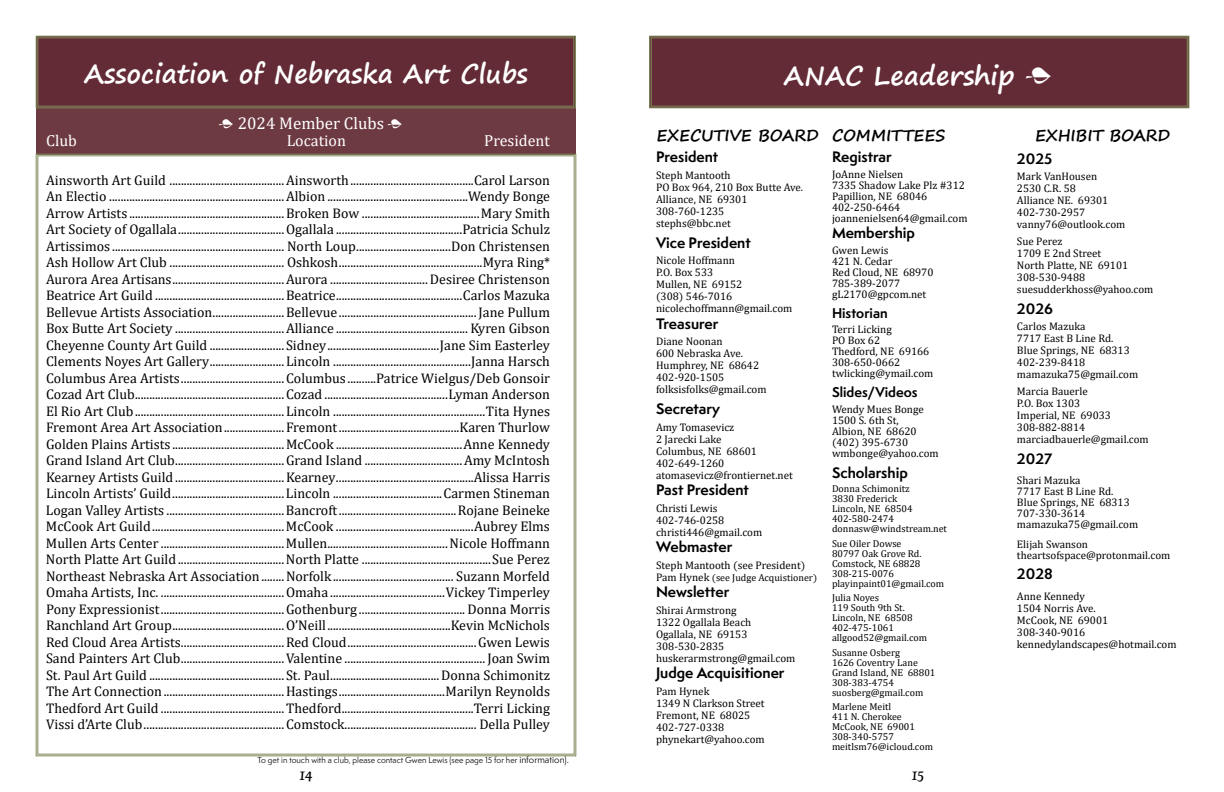
<style>
.page{position:relative;width:1224px;height:792px;background:#fff}
.page>*{position:absolute;margin:0;border:0;box-sizing:border-box;transform-origin:0 0}
.t1{font:700 26px "Segoe Print";color:#fff}
.t2{font:17px "Cambria Math";color:#fff}
.t3{font:700 16px "Segoe Print";color:#000}
.t4{font:16px "Cambria Math";color:#fff}
.t5{font:14px/16.5px "Cambria Math";color:#000;text-align:justify}
.t6{font:700 14px "Semplicita Pro";color:#000}
.t7{font:14px "Fertigo Pro Script";color:#000}
.t8{font:700 13px "Semplicita Pro";color:#000}
.t9{font:11px/12px "Cambria Math";color:#000}
.t10{font:10px/10px "Cambria Math";color:#000}
.t11{font:8px "Semplicita Pro";color:#000}
.s1{font-family:"Minion Pro";font-weight:400;font-size:36px}
.s2{font-family:"Minion Pro";font-size:20px}
.s3{font-size:11px}
.s4{font-size:9px}
</style>
<div class="page">
<div style="left:36px;top:108px;width:540px;height:47px;background:#6e3a42"></div>
<svg style="left:36px;top:36px;width:540px;height:72px;background:#643037"></svg>
<svg style="left:36px;top:154px;width:540px;height:602px"></svg>
<svg style="left:649px;top:36px;width:540px;height:72px;background:#643038"></svg>
<h1 class="t1" style="left:84px;top:50px;width:445px">Association of Nebraska Art Clubs</h1>
<h1 class="t1" style="left:784px;top:52px;width:270px">ANAC Leadership <span class="s1">•</span></h1>
<p class="t2" style="left:218px;top:113px;width:185px"><span class="s2">•</span> 2024 Member Clubs <span class="s2">•</span></p>
<p class="t4" style="left:46px;top:131px;width:32px">Club</p>
<p class="t4" style="left:287px;top:131px;width:61px">Location</p>
<p class="t4" style="left:484px;top:131px;width:67px">President</p>
<p class="t3" style="left:657px;top:121px;width:164px">EXECUTIVE BOARD</p>
<p class="t6" style="left:656px;top:147px;width:64px">President</p>
<p class="t9" style="left:656px;top:169px;width:149px">Steph Mantooth<br>PO Box 964, 210 Box Butte Ave.<br>Alliance, NE 69301<br>308-760-1235<br>stephs@bbc.net</p>
<p class="t6" style="left:656px;top:232px;width:96px">Vice President</p>
<p class="t9" style="left:656px;top:255px;width:138px">Nicole Hoffmann<br>P.O. Box 533<br>Mullen, NE 69152<br>(308) 546-7016 nicolechoffmann@gmail.com</p>
<p class="t6" style="left:656px;top:313px;width:64px">Treasurer</p>
<p class="t9" style="left:656px;top:336px;width:112px">Diane Noonan<br>600 Nebraska Ave.<br>Humphrey, NE 68642<br>402-920-1505 folksisfolks@gmail.com</p>
<p class="t6" style="left:656px;top:399px;width:65px">Secretary</p>
<p class="t9" style="left:656px;top:421px;width:138px">Amy Tomasevicz<br>2 Jarecki Lake<br>Columbus, NE 68601<br>402-649-1260 atomasevicz@frontiernet.net</p>
<p class="t6" style="left:656px;top:480px;width:94px">Past President</p>
<p class="t9" style="left:656px;top:502px;width:108px">Christi Lewis<br>402-746-0258 christi446@gmail.com</p>
<p class="t6" style="left:656px;top:537px;width:78px">Webmaster</p>
<p class="t9" style="left:656px;top:559px;width:151px">Steph Mantooth (see President)</p>
<p class="t10" style="left:656px;top:572px;width:163px"><span class="s3">Pam Hynek</span> (see Judge Acquistioner)</p>
<p class="t6" style="left:656px;top:582px;width:75px">Newsletter</p>
<p class="t9" style="left:656px;top:604px;width:141px">Shirai Armstrong<br>1322 Ogallala Beach<br>Ogallala, NE 69153<br>308-530-2835 huskerarmstrong@gmail.com</p>
<p class="t6" style="left:656px;top:663px;width:130px">Judge Acquisitioner</p>
<p class="t9" style="left:656px;top:685px;width:110px">Pam Hynek<br>1349 N Clarkson Street<br>Fremont, NE 68025<br>402-727-0338 phynekart@yahoo.com</p>
<p class="t5" style="left:46px;top:172px;width:506px">Ainsworth Art Guild ........................................Ainsworth...........................................Carol Larson An Electio .............................................................Albion .................................................Wendy Bonge Arrow Artists ......................................................Broken Bow .........................................Mary Smith Art Society of Ogallala.....................................Ogallala ............................................Patricia Schulz Artissimos ............................................................ North Loup.................................Don Christensen Ash Hollow Art Club ........................................ Oshkosh..................................................Myra Ring* Aurora Area Artisans.......................................Aurora ..................................Desiree Christenson Beatrice Art Guild .............................................Beatrice............................................Carlos Mazuka Bellevue Artists Association.........................Bellevue................................................Jane Pullum Box Butte Art Society ......................................Alliance .............................................. Kyren Gibson Cheyenne County Art Guild ..........................Sidney.......................................Jane Sim Easterley Clements Noyes Art Gallery..........................Lincoln ................................................Janna Harsch Columbus Area Artists....................................Columbus ..........Patrice Wielgus/Deb Gonsoir Cozad Art Club....................................................Cozad ...........................................Lyman Anderson El Rio Art Club....................................................Lincoln .....................................................Tita Hynes Fremont Area Art Association.....................Fremont..........................................Karen Thurlow Golden Plains Artists .......................................McCook ............................................Anne Kennedy Grand Island Art Club......................................Grand Island ..................................Amy McIntosh Kearney Artists Guild......................................Kearney................................................Alissa Harris Lincoln Artists’ Guild.......................................Lincoln ......................................Carmen Stineman Logan Valley Artists .........................................Bancroft.........................................Rojane Beineke McCook Art Guild..............................................McCook ................................................Aubrey Elms Mullen Arts Center ...........................................Mullen..........................................Nicole Hoffmann North Platte Art Guild.....................................North Platte .............................................Sue Perez Northeast Nebraska Art Association........Norfolk.......................................... Suzann Morfeld Omaha Artists, Inc. ...........................................Omaha ........................................Vickey Timperley Pony Expressionist...........................................Gothenburg ..................................... Donna Morris Ranchland Art Group.......................................O’Neill...........................................Kevin McNichols Red Cloud Area Artists....................................Red Cloud.............................................Gwen Lewis Sand Painters Art Club....................................Valentine ................................................. Joan Swim St. Paul Art Guild ............................................... St. Paul......................................Donna Schimonitz The Art Connection..........................................Hastings.....................................Marilyn Reynolds Thedford Art Guild ...........................................Thedford..............................................Terri Licking Vissi d’Arte Club.................................................Comstock.............................................. Della Pulley</p>
<p class="t11" style="left:257px;top:755px;width:313px">To get in touch with a club, please contact Gwen Lewis (see page 15 for her <span class="s4">information).</span></p>
<p class="t3" style="left:832px;top:121px;width:115px">COMMITTEES</p>
<p class="t6" style="left:832px;top:147px;width:61px">Registrar</p>
<p class="t9" style="left:832px;top:169px;width:137px;line-height:11px">JoAnne Nielsen<br>7335 Shadow Lake Plz #312<br>Papillion, NE 68046<br>402-250-6464 joannenielsen64@gmail.com</p>
<p class="t6" style="left:832px;top:223px;width:85px">Membership</p>
<p class="t9" style="left:832px;top:245px;width:103px;line-height:11px">Gwen Lewis<br>421 N. Cedar<br>Red Cloud, NE 68970<br>785-389-2077 gL2170@gpcom.net</p>
<p class="t8" style="left:832px;top:303px;width:57px">Historian</p>
<p class="t9" style="left:832px;top:324px;width:103px;line-height:11px">Terri Licking<br>PO Box 62<br>Thedford, NE 69166<br>308-650-0662 twlicking@ymail.com</p>
<p class="t8" style="left:832px;top:383px;width:87px">Slides/Videos</p>
<p class="t9" style="left:832px;top:404px;width:108px;line-height:11px">Wendy Mues Bonge<br>1500 S. 6th St,<br>Albion, NE 68620 (402) 395-6730 wmbonge@yahoo.com</p>
<p class="t6" style="left:832px;top:462px;width:77px">Scholarship</p>
<p class="t10" style="left:832px;top:484px;width:117px">Donna Schimonitz<br>3830 Frederick<br>Lincoln, NE 68504<br>402-580-2474 donnasw@windstream.net</p>
<p class="t10" style="left:832px;top:538px;width:114px">Sue Oiler Dowse<br>80797 Oak Grove Rd.<br>Comstock, NE 68828<br>308-215-0076 playinpaint01@gmail.com</p>
<p class="t10" style="left:832px;top:593px;width:97px">Julia Noyes<br>119 South 9th St.<br>Lincoln, NE 68508<br>402-475-1061 allgood52@gmail.com</p>
<p class="t10" style="left:832px;top:647px;width:105px">Susanne Osberg<br>1626 Coventry Lane<br>Grand Island, NE 68801<br>308-383-4754 suosberg@gmail.com</p>
<p class="t10" style="left:832px;top:702px;width:102px">Marlene Meitl<br>411 N. Cherokee<br>McCook, NE 69001<br>308-340-5757 meitlsm76@icloud.com</p>
<p class="t7" style="left:299px;top:767px;width:15px">14</p>
<p class="t7" style="left:912px;top:767px;width:14px">15</p>
<p class="t3" style="left:1035px;top:121px;width:137px">EXHIBIT BOARD</p>
<p class="t6" style="left:1017px;top:148px;width:37px">2025</p>
<p class="t9" style="left:1017px;top:171px;width:110px">Mark VanHousen<br>2530 C.R. 58<br>Alliance NE. 69301<br>402-730-2957 vanny76@outlook.com</p>
<p class="t9" style="left:1017px;top:235px;width:138px">Sue Perez<br>1709 E 2nd Street<br>North Platte, NE 69101<br>308-530-9488 suesudderkhoss@yahoo.com</p>
<p class="t6" style="left:1017px;top:298px;width:38px">2026</p>
<p class="t9" style="left:1017px;top:321px;width:123px">Carlos Mazuka<br>7717 East B Line Rd.<br>Blue Springs, NE 68313<br>402-239-8418 mamazuka75@gmail.com</p>
<p class="t9" style="left:1017px;top:385px;width:133px">Marcia Bauerle<br>P.O. Box 1303<br>Imperial, NE 69033<br>308-882-8814 marciadbauerle@gmail.com</p>
<p class="t6" style="left:1017px;top:448px;width:37px">2027</p>
<p class="t9" style="left:1017px;top:475px;width:123px;line-height:11px">Shari Mazuka<br>7717 East B Line Rd.<br>Blue Springs, NE 68313<br>707-330-3614 mamazuka75@gmail.com</p>
<p class="t9" style="left:1017px;top:539px;width:155px;line-height:11px">Elijah Swanson theartsofspace@protonmail.com</p>
<p class="t6" style="left:1017px;top:563px;width:37px">2028</p>
<p class="t9" style="left:1017px;top:590px;width:161px">Anne Kennedy<br>1504 Norris Ave.<br>McCook, NE 69001<br>308-340-9016 kennedylandscapes@hotmail.com</p>
</div>
